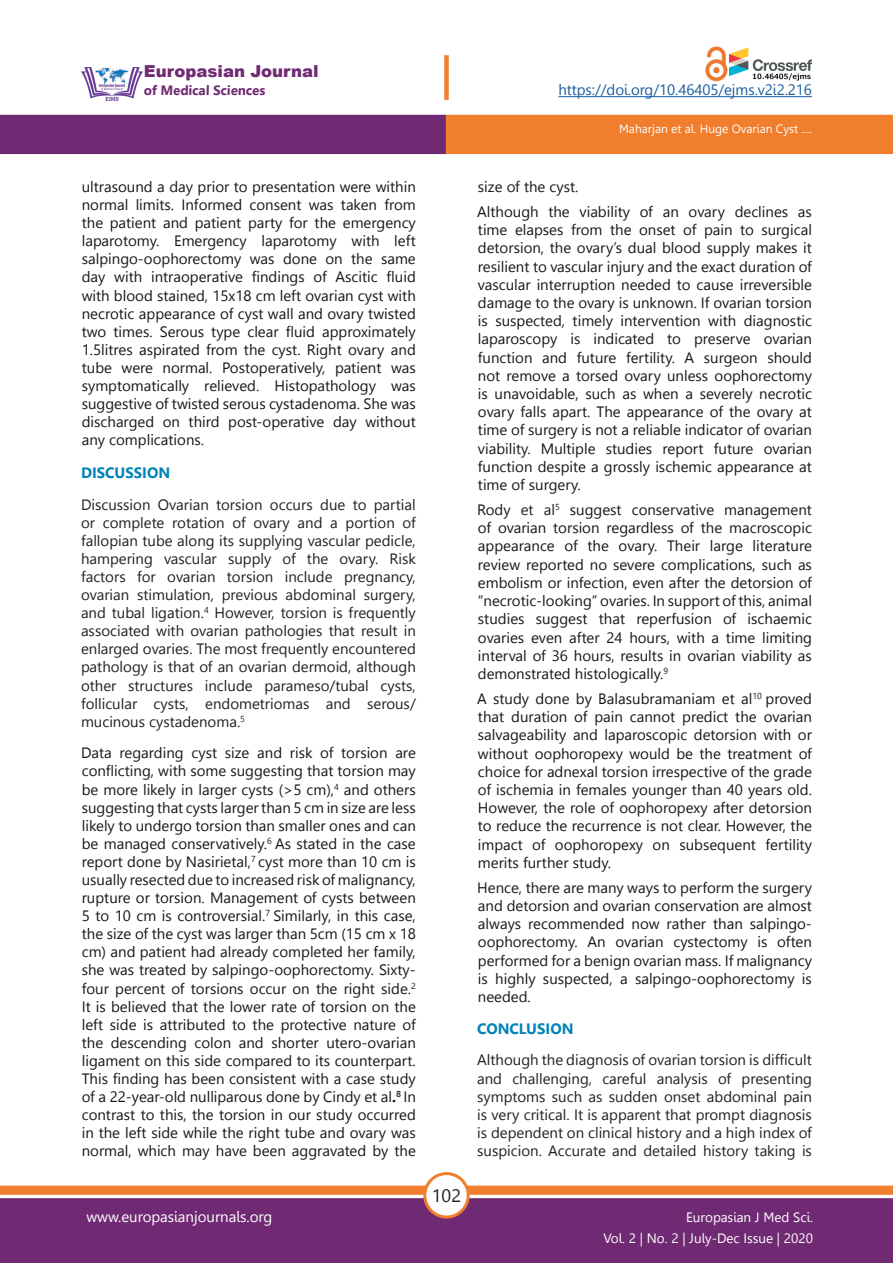
<style>
.page{position:relative;width:893px;height:1263px;background:#fff}
.page>*{position:absolute;margin:0;border:0;box-sizing:border-box;transform-origin:0 0}
.t1{font:18px "Leelawadee";color:#231f20}
.t2{font:900 16.5px "Arial";color:#702a73}
.t3{font:15px/18.1px "Leelawadee UI";color:#181717;text-align:justify}
.Body_text{font:15px/18.1px "Leelawadee UI";color:#231f20;text-align:justify}
.t4{font:15px "Leelawadee";letter-spacing:-.005em;color:#175d9e}
.t5{font:15px "Leelawadee";color:#fff}
.Body_Headings{font:700 15px "Leelawadee UI";color:#0083b6}
.t6{font:13.5px/21px "Leelawadee";color:#fff;text-align:right}
.t7{font:700 13.5px "Leelawadee UI";color:#702a73}
.t8{font:12px "Leelawadee";color:#fff}
.s1{font-weight:700}
.s2{color:#231f20}
</style>
<div class="page">
<div style="left:0;top:1198px;width:893px;height:65px;background:#702a73;border:2px solid #702a73"></div>
<div style="left:0;top:115px;width:446px;height:39px;background:#702a73"></div>
<div style="left:446px;top:115px;width:447px;height:39px;background:#f07e2c"></div>
<div style="left:0;top:1185px;width:893px;height:10px;background:#f07e2c;border:1px solid #f07e2c"></div>
<div style="left:425px;top:1173px;width:43px;height:44px;background:#fff;border-radius:50%"></div>
<div style="left:423px;top:1172px;width:47px;height:46px;border:3px solid #f07e2c;border-radius:50%"></div>
<img style="left:81px;top:67px;width:61px;height:33px">
<div style="left:444px;top:55px;width:5px;height:45px;background:#f07e2c"></div>
<hr style="left:558px;top:96px;width:254px;height:1px;background:#175d9e">
<img style="left:705px;top:46px;width:107px;height:35px">
<p class="t2" style="left:144px;top:59px;width:176px">Europasian Journal</p>
<p class="t7" style="left:144px;top:80px;width:123px">of Medical Sciences</p>
<p class="t4" style="left:558px;top:81px;width:255px">https://doi.org/10.46405/ejms.v2i2.216</p>
<p class="t8" style="left:619px;top:122px;width:194px">Maharjan et al. Huge Ovarian Cyst ....</p>
<p class="t3" style="left:82px;top:177px;width:336px">ultrasound a day prior to presentation were within normal limits. Informed consent was taken from the patient and patient party for the emergency laparotomy. Emergency laparotomy with left salpingo-oophorectomy was done on the same day with intraoperative findings of Ascitic fluid with blood stained, 15x18 cm left ovarian cyst with necrotic appearance of cyst wall and ovary twisted two times. Serous type clear fluid approximately 1.5litres aspirated from the cyst. Right ovary and tube were normal. Postoperatively, patient was symptomatically relieved. Histopathology was suggestive of twisted serous cystadenoma. She was discharged on third post-operative day without any complications.</p>
<p class="Body_Headings" style="left:81px;top:462px;width:91px">DISCUSSION</p>
<p class="Body_text" style="left:81px;top:494px;width:336px">Discussion Ovarian torsion occurs due to partial or complete rotation of ovary and a portion of fallopian tube along its supplying vascular pedicle, hampering vascular supply of the ovary. Risk factors for ovarian torsion include pregnancy, ovarian stimulation, previous abdominal surgery, and tubal ligation.<sup>4</sup> However, torsion is frequently associated with ovarian pathologies that result in enlarged ovaries. The most frequently encountered pathology is that of an ovarian dermoid, although other structures include parameso/tubal cysts, follicular cysts, endometriomas and serous/ mucinous cystadenoma.<sup>5</sup></p>
<p class="t3" style="left:81px;top:743px;width:336px">Data regarding cyst size and risk of torsion are conflicting, with some suggesting that torsion may be more likely in larger cysts (&gt;5 cm),<sup>4</sup> and others suggesting that cysts larger than 5 cm in size are less likely to undergo torsion than smaller ones and can be managed conservatively.<sup>6</sup> As stated in the case report done by Nasirietal,<sup>7</sup> cyst more than 10 cm is usually resected due to increased risk of malignancy, rupture or torsion. Management of cysts between 5 to 10 cm is controversial.<sup>7</sup> Similarly, in this case, the size of the cyst was larger than 5cm (15 cm x 18 cm) and patient had already completed her family, she was treated by salpingo-oophorectomy. Sixty&shy;four percent of torsions occur on the right side.<sup>2<br></sup>It is believed that the lower rate of torsion on the left side is attributed to the protective nature of the descending colon and shorter utero-ovarian ligament on this side compared to its counterpart.<br>This finding has been consistent with a case study of a 22-year-old nulliparous done by Cindy et al<span class="s1">.</span><sup>8</sup> In contrast to this, the torsion in our study occurred in the left side while the right tube and ovary was normal, which may have been aggravated by the</p>
<p class="t1" style="left:432px;top:1185px;width:31px">102</p>
<p class="t3" style="left:478px;top:177px;width:102px">size of the cyst.</p>
<p class="t3" style="left:477px;top:202px;width:336px">Although the viability of an ovary declines as time elapses from the onset of pain to surgical detorsion, the ovary’s dual blood supply makes it resilient to vascular injury and the exact duration of vascular interruption needed to cause irreversible damage to the ovary is unknown. If ovarian torsion is suspected, timely intervention with diagnostic laparoscopy is indicated to preserve ovarian function and future fertility. A surgeon should not remove a torsed ovary unless oophorectomy is unavoidable, such as when a severely necrotic ovary falls apart. The appearance of the ovary at time of surgery is not a reliable indicator of ovarian viability. Multiple studies report future ovarian function despite a grossly ischemic appearance at time of surgery.</p>
<p class="t3" style="left:477px;top:500px;width:336px">Rody <span class="s2">et al</span><sup>5</sup> suggest conservative management of ovarian torsion regardless of the macroscopic appearance of the ovary. Their large literature review reported no severe complications, such as embolism or infection, even after the detorsion of “necrotic-looking” ovaries. In support of this, animal studies suggest that reperfusion of ischaemic ovaries even after 24 hours, with a time limiting interval of 36 hours, results in ovarian viability as demonstrated histologically.<sup>9</sup></p>
<p class="t3" style="left:477px;top:689px;width:336px">A study done by Balasubramaniam et al<sup>10</sup> proved that duration of pain cannot predict the ovarian salvageability and laparoscopic detorsion with or without oophoropexy would be the treatment of choice for adnexal torsion irrespective of the grade of ischemia in females younger than 40 years old.<br>However, the role of oophoropexy after detorsion to reduce the recurrence is not clear. However, the impact of oophoropexy on subsequent fertility merits further study.</p>
<p class="t3" style="left:477px;top:877px;width:336px">Hence, there are many ways to perform the surgery and detorsion and ovarian conservation are almost always recommended now rather than salpingo&shy;oophorectomy. An ovarian cystectomy is often performed for a benign ovarian mass. If malignancy is highly suspected, a salpingo-oophorectomy is needed.</p>
<p class="Body_Headings" style="left:477px;top:1018px;width:98px">CONCLUSION</p>
<p class="Body_text" style="left:477px;top:1050px;width:336px">Although the diagnosis of ovarian torsion is difficult and challenging, careful analysis of presenting symptoms such as sudden onset abdominal pain is very critical. It is apparent that prompt diagnosis is dependent on clinical history and a high index of suspicion. Accurate and detailed history taking is</p>
<p class="t5" style="left:86px;top:1208px;width:187px">www.europasianjournals.org</p>
<p class="t6" style="left:603px;top:1207px;width:211px">Europasian J Med Sci.<br>Vol. 2 | No. 2 | July-Dec Issue | 2020</p>
</div>
